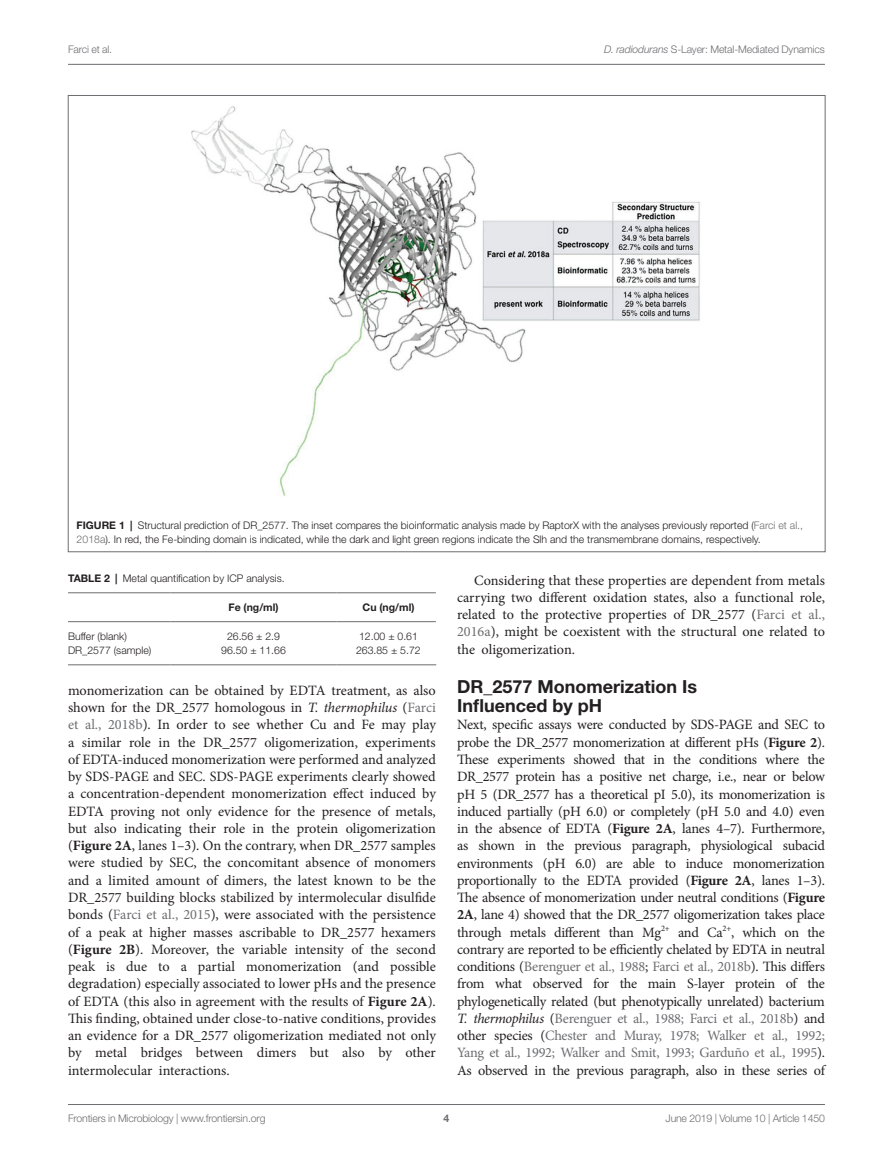
<style>
.page{position:relative;width:893px;height:1170px;background:#fff}
.page>*{position:absolute;margin:0;border:0;box-sizing:border-box;transform-origin:0 0}
.HEAD_2{font:700 18px/18.8px "Helvetica Neue LT Std";color:#231f20}
.TEXT_FLUSH{font:14.25px/17.2px "Minion Pro";letter-spacing:-.01em;color:#231f20;text-align:justify}
.TEXT{font:14.25px/17.2px "Minion Pro";color:#231f20;text-align:justify}
.FIG_LEG{font:300 10.5px/14.2px "Helvetica Neue LT Std";color:#231f20}
.t1{font:300 10.5px "Helvetica Neue LT Std";letter-spacing:-.015em;color:#6c6d70}
.TB_TX{font:300 10.5px "Helvetica Neue LT Std";color:#231f20}
.TB_CH{font:700 10.5px "Helvetica Neue LT Std";color:#231f20}
.t2{font:700 10.5px "Helvetica Neue LT Std";color:#6c6d70}
.s1{font-style:italic}
.s2{font-weight:700}
.s3{color:#6c6d70}
</style>
<div class="page">
<hr style="left:68px;top:64px;width:757px;height:1px;background:#6c6d70">
<hr style="left:68px;top:1104px;width:757px;height:1px;background:#6c6d70">
<hr style="left:170px;top:592px;width:167px;height:1px;background:#6c6d70">
<hr style="left:170px;top:621px;width:167px;height:1px;background:#6c6d70">
<hr style="left:337px;top:592px;width:99px;height:1px;background:#6c6d70">
<hr style="left:337px;top:621px;width:99px;height:1px;background:#6c6d70">
<hr style="left:68px;top:592px;width:102px;height:1px;background:#6c6d70">
<hr style="left:68px;top:621px;width:102px;height:1px;background:#6c6d70">
<hr style="left:68px;top:664px;width:102px;height:1px;background:#6c6d70">
<hr style="left:170px;top:664px;width:167px;height:1px;background:#6c6d70">
<hr style="left:337px;top:664px;width:99px;height:1px;background:#6c6d70">
<img style="left:192px;top:106px;width:508px;height:390px">
<p class="t1" style="left:68px;top:42px;width:46px">Farci et al.</p>
<p class="t1" style="left:604px;top:42px;width:222px"><span class="s1">D. radiodurans</span> S-Layer: Metal-Mediated Dynamics</p>
<p class="FIG_LEG" style="left:77px;top:518px;width:728px"><span class="s2">FIGURE 1 |</span> Structural prediction of DR_2577. The inset compares the bioinformatic analysis made by RaptorX with the analyses previously reported (<span class="s3">Farci et al.,<br>2018a</span>). In red, the Fe-binding domain is indicated, while the dark and light green regions indicate the Slh and the transmembrane domains, respectively.</p>
<p class="FIG_LEG" style="left:68px;top:571px;width:218px"><span class="s2">TABLE 2 |</span> Metal quantification by ICP analysis.</p>
<p class="TB_CH" style="left:228px;top:600px;width:52px">Fe (ng/ml)</p>
<p class="TB_CH" style="left:363px;top:600px;width:53px">Cu (ng/ml)</p>
<p class="TB_TX" style="left:68px;top:629px;width:60px">Buffer (blank)</p>
<p class="TB_TX" style="left:227px;top:629px;width:55px">26.56 ± 2.9</p>
<p class="TB_TX" style="left:359px;top:629px;width:60px">12.00 ± 0.61</p>
<p class="TB_TX" style="left:68px;top:644px;width:85px">DR_2577 (sample)</p>
<p class="TB_TX" style="left:221px;top:644px;width:66px">96.50 ± 11.66</p>
<p class="TB_TX" style="left:356px;top:644px;width:66px">263.85 ± 5.72</p>
<p class="TEXT_FLUSH" style="left:68px;top:681px;width:369px">monomerization can be obtained by EDTA treatment, as also shown for the DR_2577 homologous in <span class="s1">T. thermophilus</span> (<span class="s3">Farci et al., 2018b</span>). In order to see whether Cu and Fe may play a similar role in the DR_2577 oligomerization, experiments of EDTA-induced monomerization were performed and analyzed by SDS-PAGE and SEC. SDS-PAGE experiments clearly showed a concentration-dependent monomerization effect induced by EDTA proving not only evidence for the presence of metals, but also indicating their role in the protein oligomerization (<span class="s2">Figure 2A</span>, lanes 1–3). On the contrary, when DR_2577 samples were studied by SEC, the concomitant absence of monomers and a limited amount of dimers, the latest known to be the DR_2577 building blocks stabilized by intermolecular disulfide bonds (<span class="s3">Farci et al., 2015</span>), were associated with the persistence of a peak at higher masses ascribable to DR_2577 hexamers (<span class="s2">Figure 2B</span>). Moreover, the variable intensity of the second peak is due to a partial monomerization (and possible degradation) especially associated to lower pHs and the presence of EDTA (this also in agreement with the results of <span class="s2">Figure 2A</span>).<br>This finding, obtained under close-to-native conditions, provides an evidence for a DR_2577 oligomerization mediated not only by metal bridges between dimers but also by other intermolecular interactions.</p>
<p class="TEXT" style="left:457px;top:571px;width:369px;text-indent:17px">Considering that these properties are dependent from metals carrying two different oxidation states, also a functional role, related to the protective properties of DR_2577 (<span class="s3">Farci et al., 2016a</span>), might be coexistent with the structural one related to the oligomerization.</p>
<p class="HEAD_2" style="left:457px;top:677px;width:241px">DR_2577 Monomerization Is<br>Influenced by pH</p>
<p class="TEXT_FLUSH" style="left:457px;top:716px;width:369px">Next, specific assays were conducted by SDS-PAGE and SEC to probe the DR_2577 monomerization at different pHs (<span class="s2">Figure 2</span>).<br>These experiments showed that in the conditions where the DR_2577 protein has a positive net charge, i.e., near or below pH 5 (DR_2577 has a theoretical pI 5.0), its monomerization is induced partially (pH 6.0) or completely (pH 5.0 and 4.0) even in the absence of EDTA (<span class="s2">Figure 2A</span>, lanes 4–7). Furthermore, as shown in the previous paragraph, physiological subacid environments (pH 6.0) are able to induce monomerization proportionally to the EDTA provided (<span class="s2">Figure 2A</span>, lanes 1–3).<br>The absence of monomerization under neutral conditions (<span class="s2">Figure 2A</span>, lane 4) showed that the DR_2577 oligomerization takes place through metals different than Mg<sup>2+</sup> and Ca<sup>2+</sup>, which on the contrary are reported to be efficiently chelated by EDTA in neutral conditions (<span class="s3">Berenguer et al., 1988</span>; <span class="s3">Farci et al., 2018b</span>). This differs from what observed for the main S-layer protein of the phylogenetically related (but phenotypically unrelated) bacterium <span class="s1">T. thermophilus</span> (<span class="s3">Berenguer et al., 1988; Farci et al., 2018b</span>) and other species (<span class="s3">Chester and Muray, 1978; Walker et al., 1992; Yang et al., 1992; Walker and Smit, 1993; Garduño et al., 1995</span>).<br>As observed in the previous paragraph, also in these series of</p>
<p class="t1" style="left:68px;top:1111px;width:199px">Frontiers in Microbiology | www.frontiersin.org</p>
<p class="t2" style="left:444px;top:1111px;width:7px">4</p>
<p class="t1" style="left:666px;top:1111px;width:161px">June 2019 | Volume 10 | Article 1450</p>
</div>
